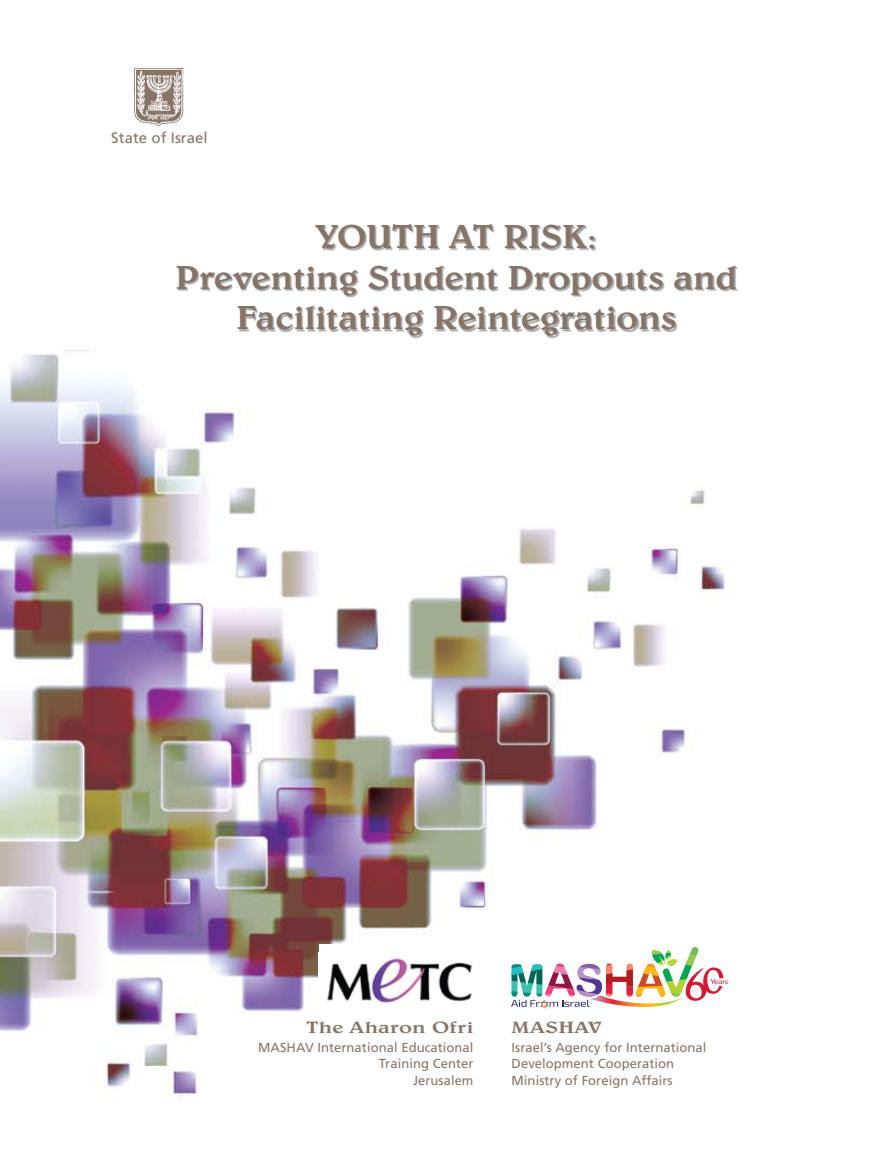
<style>
.page{position:relative;width:893px;height:1149px;background:#fff}
.page>*{position:absolute;margin:0;border:0;box-sizing:border-box;transform-origin:0 0}
.t1{font:500 33.75px/40.5px "Belwe BT";letter-spacing:-.02em;color:#877468;text-align:center;scale:1.11 1}
.t2{font:500 16.65px "Belwe BT";letter-spacing:.015em;color:#877468;scale:1.32 1}
.t3{font:15px "Frutiger";letter-spacing:.005em;color:#877468}
.t4{font:13.05px/16.5px "Frutiger";letter-spacing:.005em;color:#877468}
</style>
<div class="page">
<img style="left:0;top:350px;width:725px;height:751px">
<svg style="left:511px;top:946px;width:217px;height:62px"></svg>
<div style="left:319px;top:943px;width:161px;height:61px;background:#fff"></div>
<img style="left:327px;top:958px;width:146px;height:45px">
<img style="left:133px;top:67px;width:51px;height:60px">
<div style="left:178px;top:225px;width:560px;height:113px;background:#000;opacity:.35"></div>
<p class="t3" style="left:111px;top:129px;width:98px">State of Israel</p>
<h1 class="t1" style="left:175px;top:216px;width:508px">YOUTH AT RISK:<br>Preventing Student Dropouts and<br>Facilitating Reintegrations</h1>
<p class="t2" style="left:306px;top:1016px;width:128px">The Aharon Ofri</p>
<p class="t4" style="left:258px;top:1038px;width:217px;text-align:right">MASHAV International Educational<br>Training Center<br>Jerusalem</p>
<p class="t2" style="left:512px;top:1016px;width:70px">MASHAV</p>
<p class="t4" style="left:512px;top:1038px;width:196px">Israel’s Agency for International<br>Development Cooperation<br>Ministry of Foreign Affairs</p>
</div>
